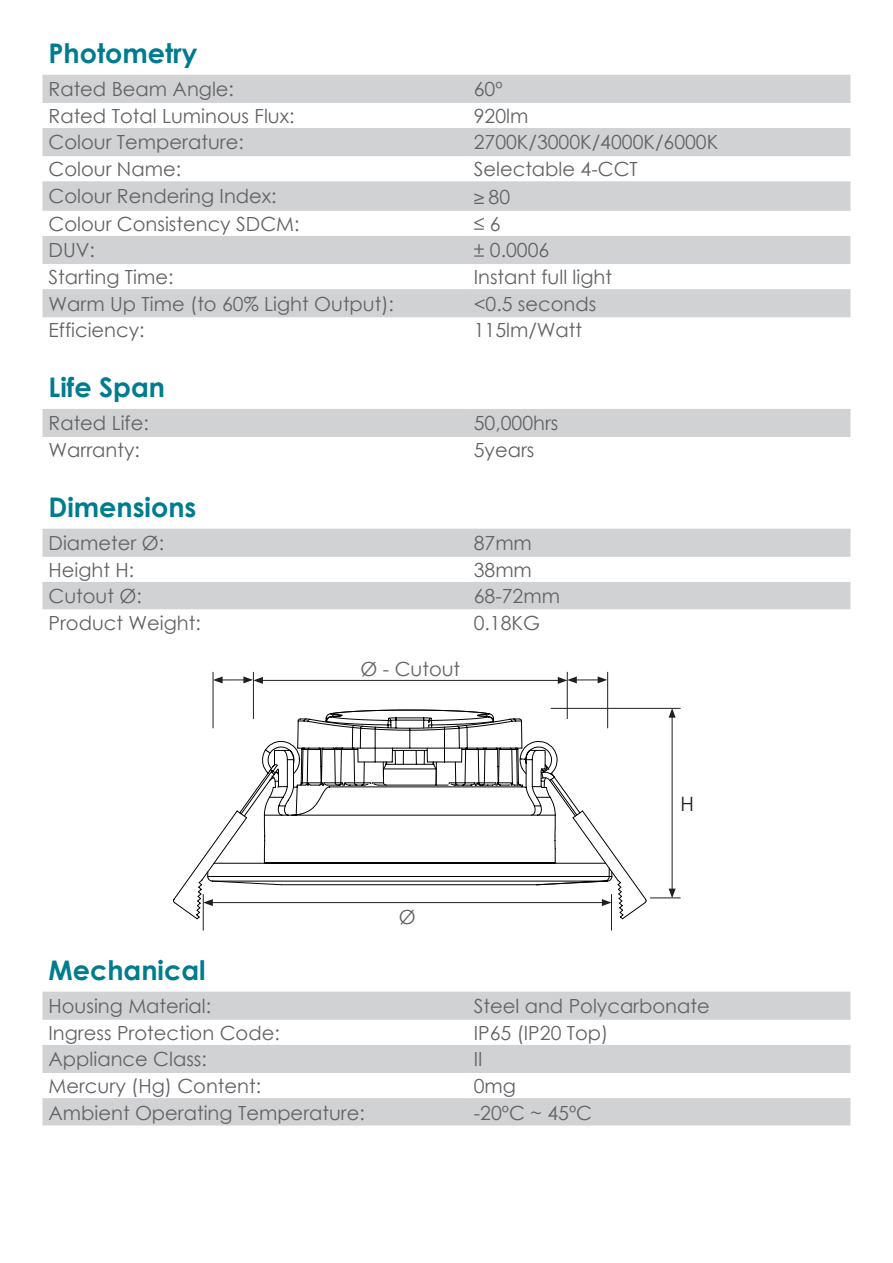
<style>
.page{position:relative;width:893px;height:1263px;background:#fff}
.page>*{position:absolute;margin:0;border:0;box-sizing:border-box;transform-origin:0 0}
.t1{font:700 27px "Century Gothic";color:#007c8f}
.t2{font:19.8px "Century Gothic";color:#231f20}
.t3{font:19.5px "Century Gothic";color:#636366}
.s1{font-family:"Questrial"}
</style>
<div class="page">
<svg style="left:43px;top:530px;width:807px;height:79px;fill:#d1d2d4"></svg>
<hr style="left:43px;top:529px;width:425px;height:1px;background:#d1d2d4">
<hr style="left:468px;top:529px;width:382px;height:1px;background:#d1d2d4">
<hr style="left:43px;top:555px;width:425px;height:2px;background:#d1d2d4">
<hr style="left:468px;top:555px;width:382px;height:2px;background:#d1d2d4">
<hr style="left:43px;top:582px;width:425px;height:1px;background:#d1d2d4">
<hr style="left:468px;top:582px;width:382px;height:1px;background:#d1d2d4">
<div style="left:43px;top:410px;width:807px;height:25px;background:#d1d2d4"></div>
<hr style="left:43px;top:409px;width:425px;height:1px;background:#d1d2d4">
<hr style="left:468px;top:409px;width:382px;height:1px;background:#d1d2d4">
<hr style="left:43px;top:435px;width:425px;height:2px;background:#d1d2d4">
<hr style="left:468px;top:435px;width:382px;height:2px;background:#d1d2d4">
<svg style="left:43px;top:76px;width:807px;height:240px;fill:#d1d2d4"></svg>
<hr style="left:43px;top:75px;width:425px;height:1px;background:#d1d2d4">
<hr style="left:468px;top:75px;width:382px;height:1px;background:#d1d2d4">
<hr style="left:43px;top:101px;width:425px;height:2px;background:#d1d2d4">
<hr style="left:468px;top:101px;width:382px;height:2px;background:#d1d2d4">
<hr style="left:43px;top:128px;width:425px;height:2px;background:#d1d2d4">
<hr style="left:468px;top:128px;width:382px;height:2px;background:#d1d2d4">
<hr style="left:43px;top:155px;width:425px;height:1px;background:#d1d2d4">
<hr style="left:468px;top:155px;width:382px;height:1px;background:#d1d2d4">
<hr style="left:43px;top:181px;width:425px;height:2px;background:#d1d2d4">
<hr style="left:468px;top:181px;width:382px;height:2px;background:#d1d2d4">
<hr style="left:43px;top:209px;width:425px;height:2px;background:#d1d2d4">
<hr style="left:468px;top:209px;width:382px;height:2px;background:#d1d2d4">
<hr style="left:43px;top:236px;width:425px;height:1px;background:#d1d2d4">
<hr style="left:468px;top:236px;width:382px;height:1px;background:#d1d2d4">
<hr style="left:43px;top:263px;width:425px;height:1px;background:#d1d2d4">
<hr style="left:468px;top:263px;width:382px;height:1px;background:#d1d2d4">
<hr style="left:43px;top:289px;width:425px;height:2px;background:#d1d2d4">
<hr style="left:468px;top:289px;width:382px;height:2px;background:#d1d2d4">
<hr style="left:43px;top:316px;width:425px;height:1px;background:#d1d2d4">
<hr style="left:468px;top:316px;width:382px;height:1px;background:#d1d2d4">
<svg style="left:43px;top:993px;width:807px;height:132px;fill:#d1d2d4"></svg>
<hr style="left:43px;top:992px;width:425px;height:1px;background:#d1d2d4">
<hr style="left:468px;top:992px;width:382px;height:1px;background:#d1d2d4">
<hr style="left:43px;top:1018px;width:425px;height:2px;background:#d1d2d4">
<hr style="left:468px;top:1018px;width:382px;height:2px;background:#d1d2d4">
<hr style="left:43px;top:1045px;width:425px;height:1px;background:#d1d2d4">
<hr style="left:468px;top:1045px;width:382px;height:1px;background:#d1d2d4">
<hr style="left:43px;top:1071px;width:425px;height:2px;background:#d1d2d4">
<hr style="left:468px;top:1071px;width:382px;height:2px;background:#d1d2d4">
<hr style="left:43px;top:1098px;width:425px;height:2px;background:#d1d2d4">
<hr style="left:468px;top:1098px;width:382px;height:2px;background:#d1d2d4">
<hr style="left:203px;top:894px;width:1px;height:36px;background:#231f20">
<hr style="left:611px;top:894px;width:1px;height:36px;background:#231f20">
<hr style="left:672px;top:715px;width:1px;height:176px;background:#231f20">
<svg style="left:669px;top:709px;width:7px;height:9px"></svg>
<svg style="left:669px;top:889px;width:7px;height:8px"></svg>
<hr style="left:551px;top:708px;width:130px;height:1px;background:#231f20">
<hr style="left:650px;top:897px;width:31px;height:1px;background:#231f20">
<svg style="left:173px;top:852px;width:473px;height:67px"></svg>
<svg style="left:207px;top:710px;width:439px;height:190px"></svg>
<hr style="left:261px;top:680px;width:299px;height:1px;background:#231f20">
<hr style="left:253px;top:672px;width:1px;height:47px;background:#231f20">
<hr style="left:567px;top:672px;width:1px;height:47px;background:#231f20">
<svg style="left:214px;top:676px;width:49px;height:8px"></svg>
<hr style="left:213px;top:672px;width:1px;height:56px;background:#231f20">
<hr style="left:607px;top:672px;width:1px;height:56px;background:#231f20">
<svg style="left:558px;top:676px;width:49px;height:8px"></svg>
<p class="t1" style="left:49px;top:32px;width:151px">Photometry</p>
<p class="t3" style="left:49px;top:75px;width:187px">Rated Beam Angle:</p>
<p class="t3" style="left:474px;top:75px;width:30px">60º</p>
<p class="t3" style="left:49px;top:102px;width:248px">Rated Total Luminous Flux:</p>
<p class="t3" style="left:474px;top:102px;width:56px">920lm</p>
<p class="t3" style="left:49px;top:129px;width:197px">Colour Temperature:</p>
<p class="t3" style="left:474px;top:129px;width:246px">2700K/3000K/4000K/6000K</p>
<p class="t3" style="left:49px;top:155px;width:134px">Colour Name:</p>
<p class="t3" style="left:474px;top:155px;width:166px">Selectable 4-CCT</p>
<p class="t3" style="left:49px;top:183px;width:230px">Colour Rendering Index:</p>
<p class="t3" style="left:474px;top:183px;width:38px"><span class="s1">≥</span> 80</p>
<p class="t3" style="left:49px;top:210px;width:253px">Colour Consistency SDCM:</p>
<p class="t3" style="left:474px;top:210px;width:28px">≤ 6</p>
<p class="t3" style="left:49px;top:237px;width:48px">DUV:</p>
<p class="t3" style="left:474px;top:237px;width:77px">± 0.0006</p>
<p class="t3" style="left:49px;top:263px;width:127px">Starting Time:</p>
<p class="t3" style="left:474px;top:263px;width:140px">Instant full light</p>
<p class="t3" style="left:49px;top:290px;width:347px">Warm Up Time (to 60% Light Output):</p>
<p class="t3" style="left:474px;top:290px;width:124px">&lt;0.5 seconds</p>
<p class="t3" style="left:49px;top:316px;width:98px">Efficiency:</p>
<p class="t3" style="left:474px;top:316px;width:110px">115lm/Watt</p>
<p class="t1" style="left:49px;top:367px;width:118px">Life Span</p>
<p class="t3" style="left:49px;top:410px;width:102px">Rated Life:</p>
<p class="t3" style="left:474px;top:410px;width:86px">50,000hrs</p>
<p class="t3" style="left:49px;top:436px;width:93px">Warranty:</p>
<p class="t3" style="left:474px;top:436px;width:62px">5years</p>
<p class="t1" style="left:49px;top:486px;width:149px">Dimensions</p>
<p class="t3" style="left:49px;top:529px;width:117px">Diameter Ø:</p>
<p class="t3" style="left:474px;top:529px;width:60px">87mm</p>
<p class="t3" style="left:49px;top:556px;width:87px">Height H:</p>
<p class="t3" style="left:474px;top:556px;width:60px">38mm</p>
<p class="t3" style="left:49px;top:583px;width:95px">Cutout Ø:</p>
<p class="t3" style="left:474px;top:583px;width:88px">68-72mm</p>
<p class="t3" style="left:49px;top:609px;width:154px">Product Weight:</p>
<p class="t3" style="left:474px;top:609px;width:68px">0.18KG</p>
<p class="t3" style="left:360px;top:655px;width:101px">Ø - Cutout</p>
<p class="t3" style="left:399px;top:903px;width:18px">Ø</p>
<p class="t2" style="left:681px;top:789px;width:15px">H</p>
<p class="t1" style="left:49px;top:949px;width:159px">Mechanical</p>
<p class="t3" style="left:49px;top:992px;width:164px">Housing Material:</p>
<p class="t3" style="left:474px;top:992px;width:237px">Steel and Polycarbonate</p>
<p class="t3" style="left:49px;top:1019px;width:233px">Ingress Protection Code:</p>
<p class="t3" style="left:474px;top:1019px;width:136px">IP65 (IP20 Top)</p>
<p class="t3" style="left:49px;top:1045px;width:160px">Appliance Class:</p>
<p class="t3" style="left:474px;top:1045px;width:10px">II</p>
<p class="t3" style="left:49px;top:1072px;width:214px">Mercury (Hg) Content:</p>
<p class="t3" style="left:474px;top:1072px;width:44px">0mg</p>
<p class="t3" style="left:49px;top:1099px;width:318px">Ambient Operating Temperature:</p>
<p class="t3" style="left:474px;top:1099px;width:120px">-20ºC ~ 45ºC</p>
</div>
